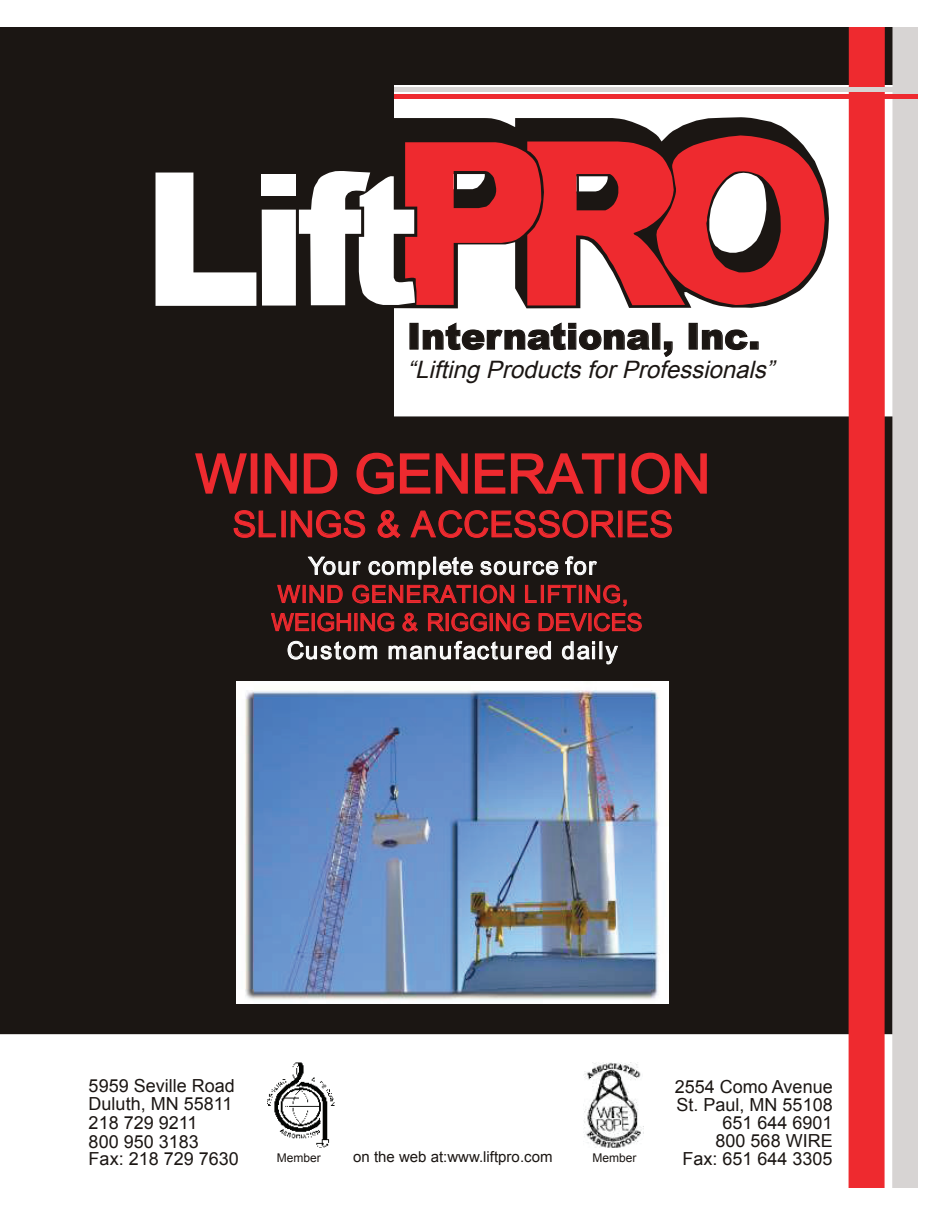
<style>
.page{position:relative;width:945px;height:1215px;background:#fff}
.page>*{position:absolute;margin:0;border:0;box-sizing:border-box;transform-origin:0 0}
.t1{font:54px "Arial";color:#ee2a2f}
.t2{font:36px "Arial";color:#ee2a2f}
.t3{font:900 36px "Arial";color:#1b1613}
.t4{font:24px/28.2px "Arial";color:#ee2a2f}
.t5{font:italic 24px "Arial";color:#1b1613}
.t6{font:24px "Arial";letter-spacing:.085em;color:#fff}
.t7{font:24px "Arial";letter-spacing:.055em;color:#fff}
.t8{font:18px/18.3px "Arial";color:#1b1613}
.t9{font:15px "Arial";color:#1b1613}
.t10{font:12px "Arial";color:#1b1613}
.t11{font:10.65px "Arial";color:#040503}
</style>
<div class="page">
<div style="left:0;top:417px;width:892px;height:617px;background:#1b1613"></div>
<div style="left:0;top:27px;width:892px;height:57px;background:#1b1613"></div>
<div style="left:849px;top:27px;width:36px;height:1161px;background:#ee2a2f"></div>
<div style="left:892px;top:27px;width:26px;height:1161px;background:#d7d4d3"></div>
<hr style="left:0;top:94px;width:918px;height:4px;background:#ee2a2f">
<hr style="left:0;top:87px;width:918px;height:4px;background:#d7d4d3">
<img style="left:267px;top:1062px;width:68px;height:86px">
<svg style="left:287px;top:641px;width:90px;height:19px;background:#54514f"></svg>
<svg style="left:388px;top:641px;width:163px;height:19px;background:#575351"></svg>
<svg style="left:562px;top:641px;width:33px;height:19px"></svg>
<svg style="left:605px;top:645px;width:13px;height:20px"></svg>
<svg style="left:271px;top:556px;width:371px;height:76px;background:#402322"></svg>
<svg style="left:194px;top:451px;width:54px;height:46px;background:#461918"></svg>
<div style="left:251px;top:453px;width:6px;height:41px;border:2px solid #ee2a2f"></div>
<svg style="left:264px;top:452px;width:74px;height:42px;background:#4c1a19"></svg>
<svg style="left:356px;top:451px;width:259px;height:44px;background:#471a18"></svg>
<div style="left:619px;top:453px;width:6px;height:41px;border:2px solid #ee2a2f"></div>
<svg style="left:630px;top:452px;width:78px;height:43px;background:#481a18"></svg>
<svg style="left:233px;top:510px;width:43px;height:28px"></svg>
<div style="left:281px;top:511px;width:5px;height:26px;border:1px solid #ee2a2f"></div>
<svg style="left:290px;top:510px;width:76px;height:28px;background:#4b1a19"></svg>
<svg style="left:377px;top:510px;width:24px;height:29px"></svg>
<svg style="left:410px;top:509px;width:207px;height:29px;background:#451918"></svg>
<div style="left:618px;top:511px;width:5px;height:26px;border:1px solid #ee2a2f"></div>
<svg style="left:627px;top:510px;width:46px;height:28px"></svg>
<div style="left:0;top:66px;width:394px;height:359px;background:#1b1613"></div>
<svg style="left:142px;top:117px;width:687px;height:192px;background:#3e3a37"></svg>
<svg style="left:156px;top:173px;width:100px;height:133px"></svg>
<div style="left:261px;top:174px;width:34px;height:21px;background:#fff"></div>
<div style="left:262px;top:210px;width:34px;height:96px;background:#fff"></div>
<svg style="left:299px;top:135px;width:526px;height:170px"></svg>
<svg style="left:422px;top:322px;width:228px;height:29px"></svg>
<div style="left:652px;top:323px;width:8px;height:27px;border:1px solid #1b1613"></div>
<svg style="left:663px;top:341px;width:10px;height:16px"></svg>
<div style="left:689px;top:323px;width:9px;height:27px;border:1px solid #1b1613"></div>
<svg style="left:701px;top:329px;width:47px;height:22px"></svg>
<div style="left:750px;top:341px;width:9px;height:9px;border:1px solid #1b1613"></div>
<img style="left:237px;top:682px;width:432px;height:321px">
<img style="left:583px;top:1062px;width:59px;height:86px">
<h2 class="t3" style="left:407px;top:310px;width:355px">International, Inc.</h2>
<h3 class="t5" style="left:407px;top:354px;width:376px">“LiftingProductsforProfessionals”</h3>
<h1 class="t1" style="left:195px;top:439px;width:516px">WIND GENERATION</h1>
<h2 class="t2" style="left:233px;top:501px;width:442px">SLINGS &amp; ACCESSORIES</h2>
<h3 class="t7" style="left:308px;top:550px;width:289px">Your complete source for</h3>
<h3 class="t4" style="left:271px;top:580px;width:373px">WIND GENERATION LIFTING,<br>WEIGHING &amp; RIGGING DEVICES</h3>
<h3 class="t6" style="left:287px;top:635px;width:332px">Custom manufactured daily</h3>
<p class="t8" style="left:89px;top:1076px;width:152px">5959 Seville Road<br>Duluth, MN 55811<br>218 729 9211<br>800 950 3183<br>Fax: 218 729 7630</p>
<p class="t8" style="left:675px;top:1078px;width:159px;text-align:right">2554 Como Avenue<br>St. Paul, MN 55108<br>651 644 6901<br>800 568 WIRE</p>
<p class="t9" style="left:353px;top:1147px;width:201px">on the web at:www.liftpro.com</p>
<p class="t8" style="left:683px;top:1149px;width:152px">Fax: 651 644 3305</p>
<p class="t10" style="left:276px;top:1150px;width:46px"><sub>M</sub>Member</p>
<p class="t10" style="left:593px;top:1150px;width:46px">Member</p>
<p class="t11" style="left:285px;top:1155px;width:40px">EMBER</p>
</div>
